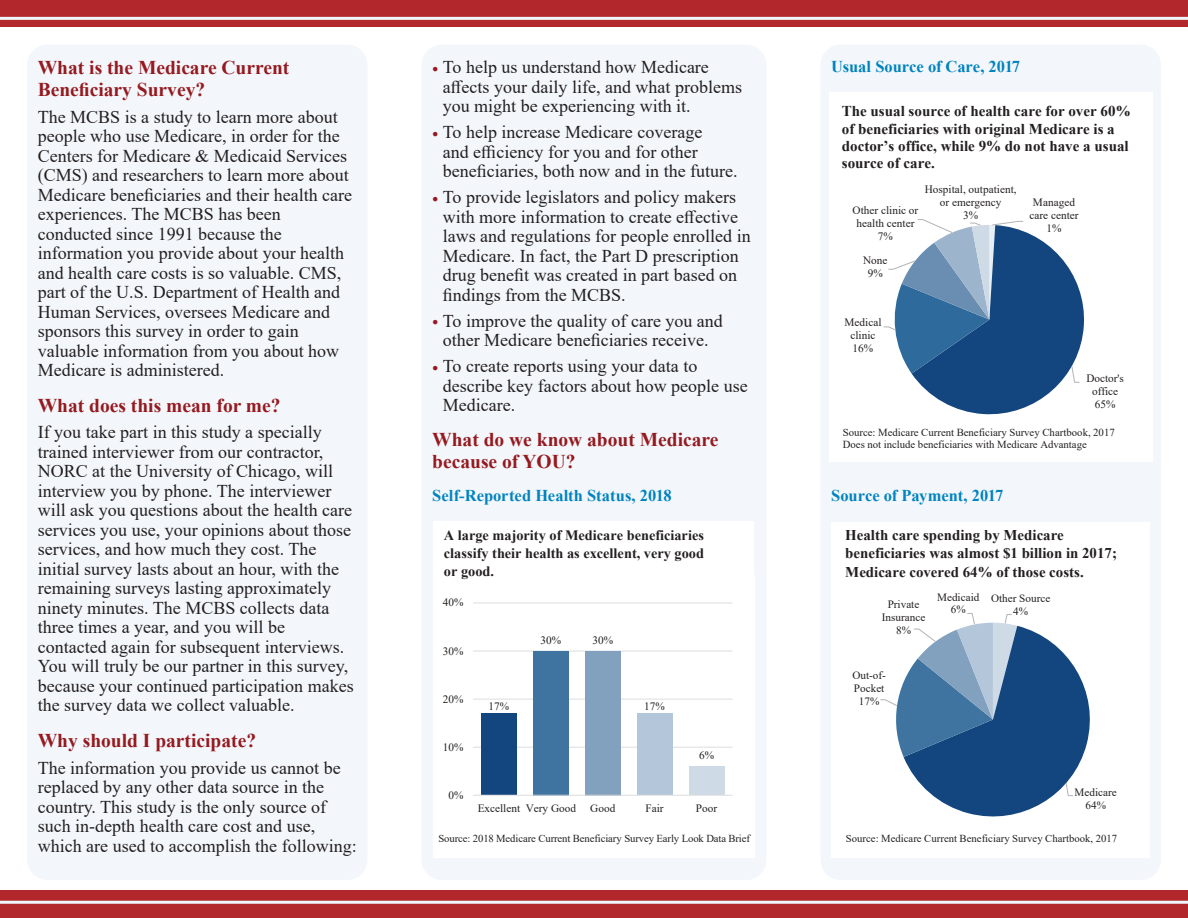
<style>
.page{position:relative;width:1188px;height:918px;background:#fff}
.page>*{position:absolute;margin:0;border:0;box-sizing:border-box;transform-origin:0 0}
.t1{font:700 19.5px/22.5px "Times New Roman";color:#951a20}
.t2{font:18px/19.5px "Times New Roman";color:#231f20}
.t3{font:700 16.5px "Times New Roman";color:#0083bf}
.t4{font:700 15px/17.2px "Times New Roman";color:#231f20}
.t5{font:700 14.85px/18.5px "Times New Roman";color:#231f20}
.t6{font:700 14.25px/17.7px "Times New Roman";color:#231f20;text-align:justify}
.t7{font:11.25px/13px "Times New Roman";color:#231f20;text-align:center}
.t8{font:10.8px/12.3px "Times New Roman";color:#231f20}
.t9{font:10.65px "Times New Roman";letter-spacing:-.01em;color:#231f20}
.s1{color:#951a20}
</style>
<div class="page">
<div style="left:0;top:0;width:1188px;height:27px;background:#b1272c"></div>
<div style="left:0;top:891px;width:1188px;height:27px;background:#b1272c"></div>
<div style="left:27px;top:45px;width:341px;height:835px;background:#f3f7fb;border-radius:20px"></div>
<div style="left:422px;top:45px;width:344px;height:835px;background:#f3f7fb;border-radius:20px"></div>
<div style="left:820px;top:45px;width:341px;height:835px;background:#f3f7fb;border-radius:20px"></div>
<hr style="left:0;top:17px;width:1188px;height:3px;background:#eff5fa">
<hr style="left:0;top:901px;width:1188px;height:3px;background:#eff5fa">
<div style="left:434px;top:522px;width:320px;height:336px;background:#fff"></div>
<hr style="left:473px;top:747px;width:260px;height:1px;background:#dcdddf">
<hr style="left:473px;top:699px;width:260px;height:1px;background:#dcdddf">
<hr style="left:473px;top:651px;width:260px;height:1px;background:#dcdddf">
<hr style="left:473px;top:603px;width:260px;height:1px;background:#dcdddf">
<div style="left:481px;top:714px;width:36px;height:81px;background:#13457f"></div>
<div style="left:533px;top:651px;width:36px;height:144px;background:#3f74a1"></div>
<div style="left:585px;top:651px;width:36px;height:144px;background:#81a1be"></div>
<div style="left:637px;top:714px;width:35px;height:81px;background:#b4c6d9"></div>
<div style="left:689px;top:766px;width:35px;height:29px;background:#cedbe7"></div>
<hr style="left:473px;top:795px;width:260px;height:1px;background:#dcdddf">
<div style="left:829px;top:93px;width:323px;height:369px;background:#fff"></div>
<svg style="left:883px;top:219px;width:201px;height:196px"></svg>
<div style="left:832px;top:522px;width:318px;height:336px;background:#fff"></div>
<svg style="left:880px;top:613px;width:210px;height:204px"></svg>
<h2 class="t1" style="left:38px;top:56px;width:253px">What is the Medicare Current<br>Beneficiary Survey?</h2>
<p class="t2" style="left:38px;top:106px;width:316px">The MCBS is a study to learn more about people who use Medicare, in order for the Centers for Medicare &amp; Medicaid Services (CMS) and researchers to learn more about Medicare beneficiaries and their health care experiences. The MCBS has been conducted since 1991 because the information you provide about your health and health care costs is so valuable. CMS, part of the U.S. Department of Health and Human Services, oversees Medicare and sponsors this survey in order to gain valuable information from you about how Medicare is administered.</p>
<h2 class="t1" style="left:38px;top:394px;width:244px">What does this mean for me?</h2>
<p class="t2" style="left:38px;top:422px;width:317px">If you take part in this study a specially trained interviewer from our contractor, NORC at the University of Chicago, will interview you by phone. The interviewer will ask you questions about the health care services you use, your opinions about those services, and how much they cost. The initial survey lasts about an hour, with the remaining surveys lasting approximately ninety minutes. The MCBS collects data three times a year, and you will be contacted again for subsequent interviews.<br>You will truly be our partner in this survey, because your continued participation makes the survey data we collect valuable.</p>
<h2 class="t1" style="left:38px;top:729px;width:220px">Why should I participate?</h2>
<p class="t2" style="left:38px;top:757px;width:320px">The information you provide us cannot be replaced by any other data source in the country. This study is the only source of such in-depth health care cost and use, which are used to accomplish the following:</p>
<p class="t2" style="left:443px;top:57px;width:301px;text-indent:-10px"><span class="s1">•</span> To help us understand how Medicare affects your daily life, and what problems you might be experiencing with it.</p>
<p class="t2" style="left:443px;top:122px;width:296px;text-indent:-10px"><span class="s1">•</span> To help increase Medicare coverage<br>and efficiency for you and for other beneficiaries, both now and in the future.</p>
<p class="t2" style="left:443px;top:187px;width:309px;text-indent:-10px"><span class="s1">•</span> To provide legislators and policy makers with more information to create effective laws and regulations for people enrolled in Medicare. In fact, the Part D prescription drug benefit was created in part based on findings from the MCBS.</p>
<p class="t2" style="left:432px;top:310px;width:292px;text-align:center"><span class="s1">•</span> To improve the quality of care you and other Medicare beneficiaries receive.</p>
<p class="t2" style="left:443px;top:356px;width:306px;text-indent:-10px"><span class="s1">•</span> To create reports using your data to describe key factors about how people use<br>Medicare.</p>
<h2 class="t1" style="left:432px;top:427px;width:288px">What do we know about Medicare because of YOU?</h2>
<p class="t3" style="left:432px;top:484px;width:241px">Self-Reported Health Status, 2018</p>
<p class="t6" style="left:444px;top:526px;width:262px">A large majority of Medicare beneficiaries classify their health as excellent, very good or good.</p>
<p class="t7" style="left:443px;top:596px;width:22px">40%</p>
<p class="t7" style="left:443px;top:644px;width:22px">30%</p>
<p class="t7" style="left:443px;top:692px;width:22px">20%</p>
<p class="t7" style="left:443px;top:740px;width:22px">10%</p>
<p class="t7" style="left:448px;top:788px;width:17px">0%</p>
<p class="t7" style="left:489px;top:699px;width:22px">17%</p>
<p class="t7" style="left:541px;top:633px;width:22px">30%</p>
<p class="t7" style="left:592px;top:633px;width:22px">30%</p>
<p class="t7" style="left:644px;top:699px;width:22px">17%</p>
<p class="t7" style="left:699px;top:749px;width:17px">6%</p>
<p class="t7" style="left:478px;top:801px;width:100px">Excellent Very Good</p>
<p class="t7" style="left:590px;top:801px;width:27px">Good</p>
<p class="t7" style="left:646px;top:801px;width:20px">Fair</p>
<p class="t7" style="left:696px;top:801px;width:23px">Poor</p>
<p class="t9" style="left:438px;top:831px;width:313px">Source: 2018 Medicare Current Beneficiary Survey Early Look Data Brief</p>
<p class="t3" style="left:831px;top:55px;width:190px">Usual Source of Care, 2017</p>
<p class="t4" style="left:842px;top:102px;width:290px">The usual source of health care for over 60% of beneficiaries with original Medicare is a doctor’s office, while 9% do not have a usual source of care.</p>
<p class="t7" style="left:925px;top:183px;width:93px">Hospital, outpatient, or emergency<br>3%</p>
<p class="t7" style="left:853px;top:204px;width:67px">Other clinic or health center<br>7%</p>
<p class="t7" style="left:863px;top:254px;width:26px">None<br>9%</p>
<p class="t7" style="left:1029px;top:195px;width:51px">Managed care center<br>1%</p>
<p class="t7" style="left:844px;top:316px;width:39px">Medical clinic<br>16%</p>
<p class="t7" style="left:1086px;top:372px;width:39px">Doctor's office<br>65%</p>
<p class="t8" style="left:843px;top:426px;width:274px">Source: Medicare Current Beneficiary Survey Chartbook, 2017<br>Does not include beneficiaries with Medicare Advantage</p>
<p class="t3" style="left:831px;top:484px;width:174px">Source of Payment, 2017</p>
<p class="t5" style="left:845px;top:525px;width:273px">Health care spending by Medicare beneficiaries was almost $1 billion in 2017;<br>Medicare covered 64% of those costs.</p>
<p class="t7" style="left:882px;top:597px;width:45px">Private<br>Insurance<br>8%</p>
<p class="t7" style="left:937px;top:590px;width:44px">Medicaid<br>6%</p>
<p class="t7" style="left:991px;top:591px;width:61px">Other Source<br>4%</p>
<p class="t7" style="left:852px;top:668px;width:35px">Out-of-<br>Pocket<br>17%</p>
<p class="t7" style="left:1075px;top:785px;width:44px">Medicare<br>64%</p>
<p class="t9" style="left:846px;top:831px;width:273px">Source: Medicare Current Beneficiary Survey Chartbook, 2017</p>
</div>
